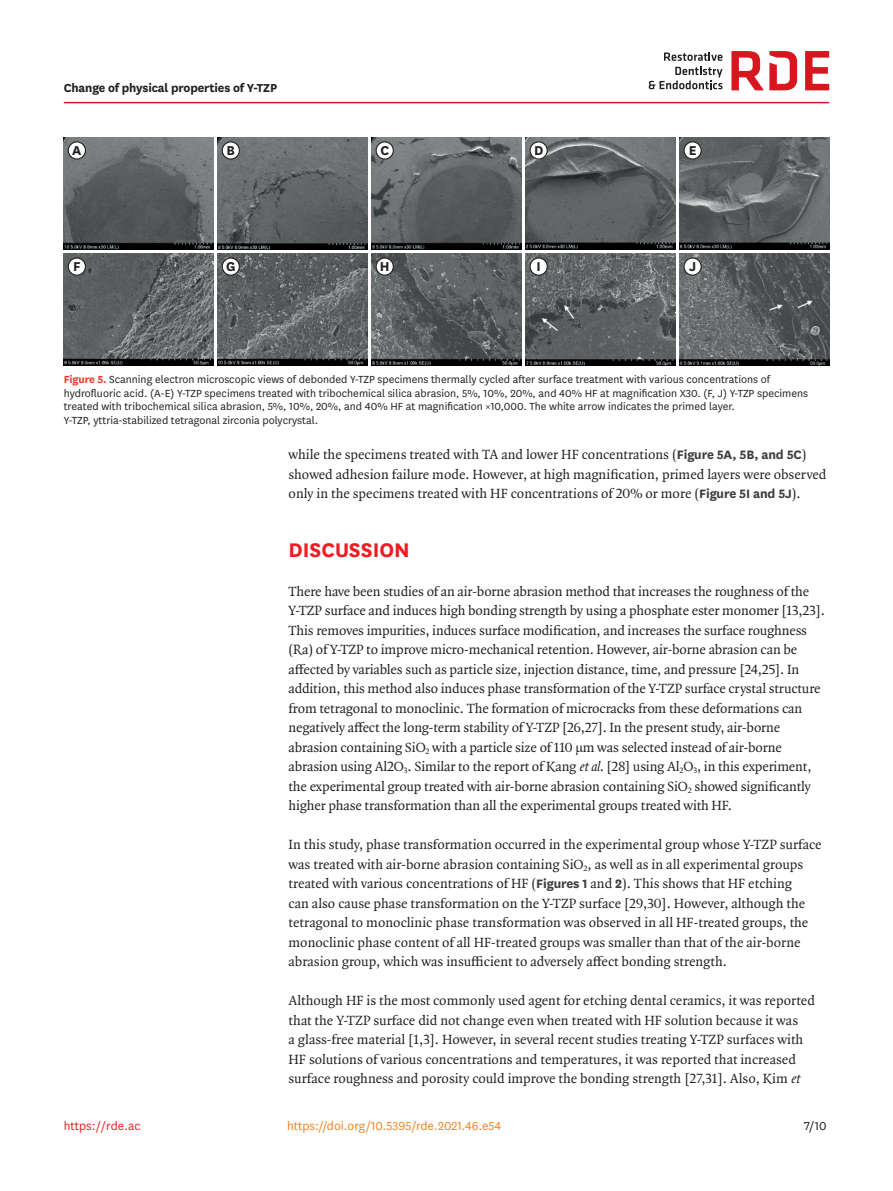
<style>
.page{position:relative;width:893px;height:1191px;background:#fff}
.page>*{position:absolute;margin:0;border:0;box-sizing:border-box;transform-origin:0 0}
.body_title1{font:700 23.1px "National";color:#ee1d23}
.t1{font:700 15px "National";color:#231f20}
.body_p_first{font:14.25px/19.5px "Quadraat OT";letter-spacing:-.01em;color:#231f20}
.body_p{font:14.25px/19.5px "Quadraat OT";color:#231f20}
.doi_running_footer{font:13.5px "National";color:#f58220}
.alt-title-type{font:700 13.5px "National";letter-spacing:-.01em;color:#231f20}
.t2{font:13.5px "National";color:#ee1d23}
.t3{font:13.5px "National";color:#231f20}
.fig_caption{font:12px/13.5px "National";color:#231f20}
.s1{font-weight:700;color:#ef3e2e}
.s2{font-family:"National";font-weight:700;color:#3e3e3f}
.s3{font-family:"Times New Roman"}
.s4{font-style:italic}
</style>
<div class="page">
<hr style="left:64px;top:102px;width:765px;height:1px;background:#d7171f">
<svg style="left:649px;top:52px;width:73px;height:37px"></svg>
<svg style="left:805px;top:51px;width:24px;height:39px"></svg>
<svg style="left:731px;top:51px;width:66px;height:39px"></svg>
<img style="left:679px;top:253px;width:150px;height:112px">
<img style="left:526px;top:253px;width:149px;height:112px">
<img style="left:372px;top:253px;width:149px;height:112px">
<img style="left:218px;top:253px;width:149px;height:112px">
<img style="left:64px;top:253px;width:149px;height:112px">
<img style="left:64px;top:137px;width:149px;height:112px">
<img style="left:218px;top:137px;width:149px;height:112px">
<img style="left:372px;top:137px;width:149px;height:112px">
<img style="left:526px;top:137px;width:149px;height:112px">
<img style="left:679px;top:137px;width:150px;height:112px">
<div style="left:68px;top:142px;width:17px;height:17px;background:#fff;border-radius:50%"></div>
<div style="left:68px;top:141px;width:18px;height:19px;border:1px solid #231f20;border-radius:50%"></div>
<div style="left:222px;top:142px;width:17px;height:17px;background:#fff;border-radius:50%"></div>
<div style="left:222px;top:141px;width:18px;height:19px;border:1px solid #231f20;border-radius:50%"></div>
<div style="left:376px;top:142px;width:17px;height:17px;background:#fff;border-radius:50%"></div>
<div style="left:376px;top:141px;width:18px;height:19px;border:1px solid #231f20;border-radius:50%"></div>
<div style="left:530px;top:142px;width:17px;height:17px;background:#fff;border-radius:50%"></div>
<div style="left:529px;top:141px;width:19px;height:19px;border:1px solid #231f20;border-radius:50%"></div>
<div style="left:684px;top:142px;width:17px;height:17px;background:#fff;border-radius:50%"></div>
<div style="left:683px;top:141px;width:19px;height:19px;border:1px solid #231f20;border-radius:50%"></div>
<div style="left:68px;top:258px;width:17px;height:17px;background:#fff;border-radius:50%"></div>
<div style="left:68px;top:257px;width:18px;height:19px;border:1px solid #231f20;border-radius:50%"></div>
<div style="left:222px;top:258px;width:17px;height:17px;background:#fff;border-radius:50%"></div>
<div style="left:222px;top:257px;width:18px;height:19px;border:1px solid #231f20;border-radius:50%"></div>
<div style="left:376px;top:258px;width:17px;height:17px;background:#fff;border-radius:50%"></div>
<div style="left:376px;top:257px;width:18px;height:19px;border:1px solid #231f20;border-radius:50%"></div>
<div style="left:530px;top:258px;width:17px;height:17px;background:#fff;border-radius:50%"></div>
<div style="left:529px;top:257px;width:19px;height:19px;border:1px solid #231f20;border-radius:50%"></div>
<div style="left:684px;top:258px;width:17px;height:17px;background:#fff;border-radius:50%"></div>
<div style="left:683px;top:257px;width:19px;height:19px;border:1px solid #231f20;border-radius:50%"></div>
<p class="alt-title-type" style="left:64px;top:78px;width:215px">Change of physical properties of Y-TZP</p>
<p class="t1" style="left:72px;top:139px;width:11px">A</p>
<p class="t1" style="left:226px;top:139px;width:10px">B</p>
<p class="t1" style="left:380px;top:139px;width:10px">C</p>
<p class="t1" style="left:534px;top:139px;width:11px">D</p>
<p class="t1" style="left:689px;top:139px;width:9px">E</p>
<p class="t1" style="left:73px;top:255px;width:9px">F</p>
<p class="t1" style="left:226px;top:255px;width:11px">G</p>
<p class="t1" style="left:380px;top:255px;width:11px">H</p>
<p class="t1" style="left:536px;top:255px;width:6px">I</p>
<p class="t1" style="left:689px;top:255px;width:9px">J</p>
<p class="fig_caption" style="left:64px;top:372px;width:746px"><span class="s1">Figure 5.</span> Scanning electron microscopic views of debonded Y-TZP specimens thermally cycled after surface treatment with various concentrations of hydrofluoric acid. (A-E) Y-TZP specimens treated with tribochemical silica abrasion, 5%, 10%, 20%, and 40% HF at magnification X30. (F, J) Y-TZP specimens treated with tribochemical silica abrasion, 5%, 10%, 20%, and 40% HF at magnification ×10,000. The white arrow indicates the primed layer.<br>Y-TZP, yttria-stabilized tetragonal zirconia polycrystal.</p>
<p class="body_p_first" style="left:289px;top:445px;width:539px">while the specimens treated with TA and lower HF concentrations (<span class="s2">Figure 5A, 5B, and 5C</span>) showed adhesion failure mode. However, at high magnification, primed layers were observed only in the specimens treated with HF concentrations of 20% or more (<span class="s2">Figure 5I and 5J</span>).</p>
<p class="body_title1" style="left:289px;top:533px;width:123px">DISCUSSION</p>
<p class="body_p_first" style="left:289px;top:581px;width:538px">There have been studies of an air-borne abrasion method that increases the roughness of the Y-TZP surface and induces high bonding strength by using a phosphate ester monomer [13,23].<br>This removes impurities, induces surface modification, and increases the surface roughness (Ra) of Y-TZP to improve micro-mechanical retention. However, air-borne abrasion can be affected by variables such as particle size, injection distance, time, and pressure [24,25]. In addition, this method also induces phase transformation of the Y-TZP surface crystal structure from tetragonal to monoclinic. The formation of microcracks from these deformations can negatively affect the long-term stability of Y-TZP [26,27]. In the present study, air-borne abrasion containing SiO<sub>2</sub> with a particle size of 110 <span class="s3">μ</span>m was selected instead of air-borne abrasion using Al2O<sub>3</sub>. Similar to the report of Kang <span class="s4">etal</span>. [28] using Al<sub>2</sub>O<sub>3</sub>, in this experiment, the experimental group treated with air-borne abrasion containing SiO<sub>2</sub> showed significantly higher phase transformation than all the experimental groups treated with HF.</p>
<p class="body_p" style="left:289px;top:835px;width:535px">In this study, phase transformation occurred in the experimental group whose Y-TZP surface was treated with air-borne abrasion containing SiO<sub>2</sub>, as well as in all experimental groups treated with various concentrations of HF (<span class="s2">Figures 1</span> and <span class="s2">2</span>). This shows that HF etching<br>can also cause phase transformation on the Y-TZP surface [29,30]. However, although the tetragonal to monoclinic phase transformation was observed in all HF-treated groups, the monoclinic phase content of all HF-treated groups was smaller than that of the air-borne abrasion group, which was insufficient to adversely affect bonding strength.</p>
<p class="body_p" style="left:289px;top:991px;width:528px">Although HF is the most commonly used agent for etching dental ceramics, it was reported that the Y-TZP surface did not change even when treated with HF solution because it was<br>a glass-free material [1,3]. However, in several recent studies treating Y-TZP surfaces with HF solutions of various concentrations and temperatures, it was reported that increased surface roughness and porosity could improve the bonding strength [27,31]. Also, Kim <span class="s4">et</span></p>
<p class="t2" style="left:64px;top:1116px;width:78px">https://rde.ac</p>
<p class="doi_running_footer" style="left:287px;top:1116px;width:216px">https://doi.org/10.5395/rde.2021.46.e54</p>
<p class="t3" style="left:804px;top:1116px;width:24px">7/10</p>
</div>
